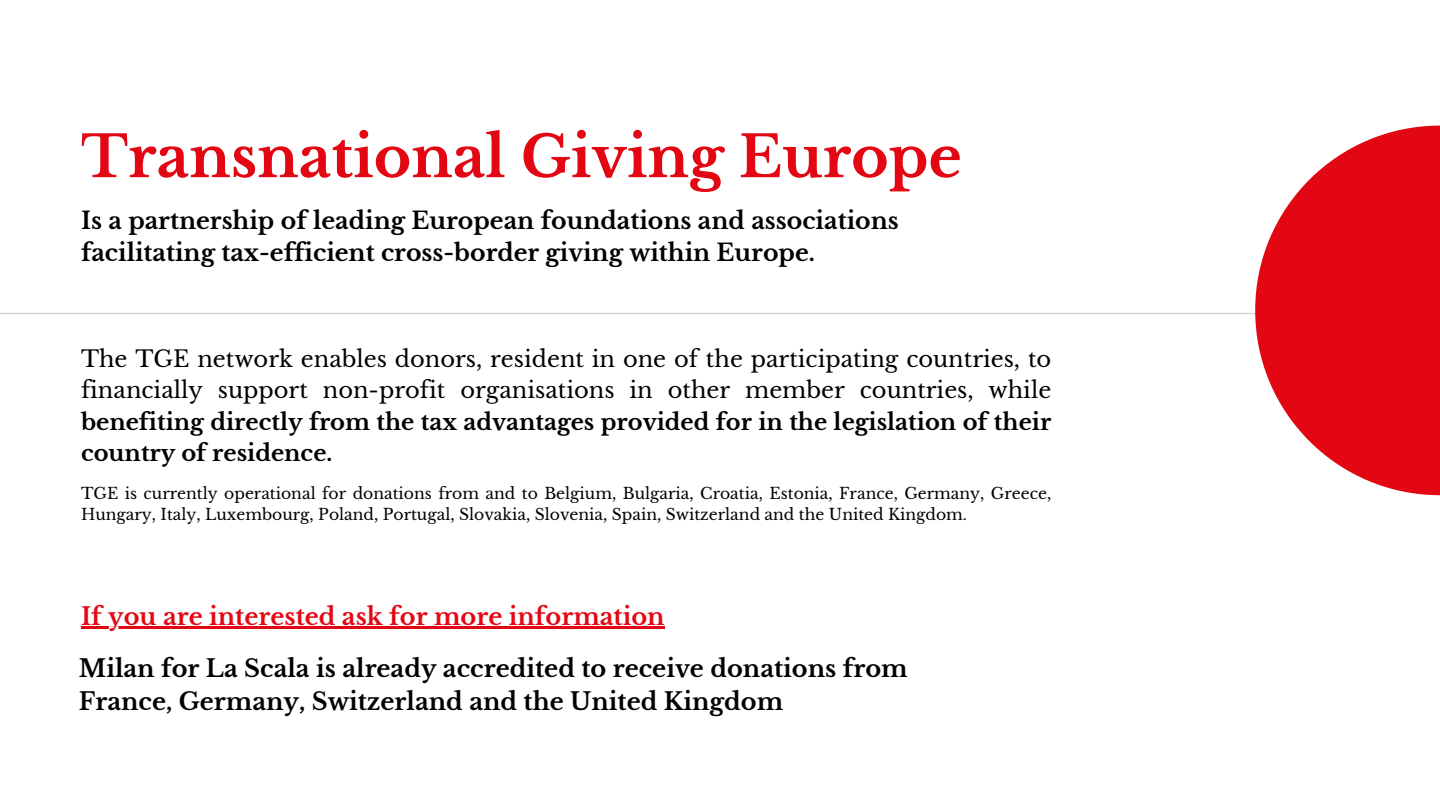
<style>
.page{position:relative;width:1440px;height:810px;background:#fff}
.page>*{position:absolute;margin:0;border:0;box-sizing:border-box;transform-origin:0 0}
.t1{font:700 57px "Libre Baskerville";color:#e30713}
.t2{font:700 24px/33px "Libre Baskerville";color:#000}
.t3{font:700 24px "Libre Baskerville";color:#e30713}
.t4{font:700 23.6px/32.2px "Libre Baskerville";color:#000}
.t5{font:22.6px/31.5px "Libre Baskerville";color:#000}
.t6{font:700 22.6px/31.5px "Libre Baskerville";color:#000}
.t7{font:15.6px/21.8px "Libre Baskerville";color:#000}
</style>
<div class="page">
<hr style="left:0;top:313px;width:1440px;height:1px;background:#d6d6d6">
<svg style="left:1255px;top:126px;width:185px;height:369px;fill:#e30713"></svg>
<hr style="left:81px;top:627px;width:584px;height:2px;background:#e30713">
<h1 class="t1" style="left:81px;top:122px;width:882px">Transnational Giving Europe</h1>
<h3 class="t4" style="left:81px;top:204px;width:819px">Is a partnership of leading European foundations and associations facilitating tax-efficient cross-border giving within Europe.</h3>
<h3 class="t5" style="left:81px;top:343px;width:972px">The TGE network enables donors, resident in one of the participating countries, to financially support non-profit organisations in other member countries, while</h3>
<h3 class="t6" style="left:81px;top:406px;width:972px">benefiting directly from the tax advantages provided for in the legislation of their country of residence.</h3>
<p class="t7" style="left:81px;top:482px;width:972px">TGE is currently operational for donations from and to Belgium, Bulgaria, Croatia, Estonia, France, Germany, Greece,<br>Hungary, Italy, Luxembourg, Poland, Portugal, Slovakia, Slovenia, Spain, Switzerland and the United Kingdom.</p>
<h2 class="t3" style="left:81px;top:602px;width:585px">If you are interested ask for more information</h2>
<h2 class="t2" style="left:79px;top:652px;width:830px">Milan for La Scala is already accredited to receive donations from<br>France, Germany, Switzerland and the United Kingdom</h2>
</div>
